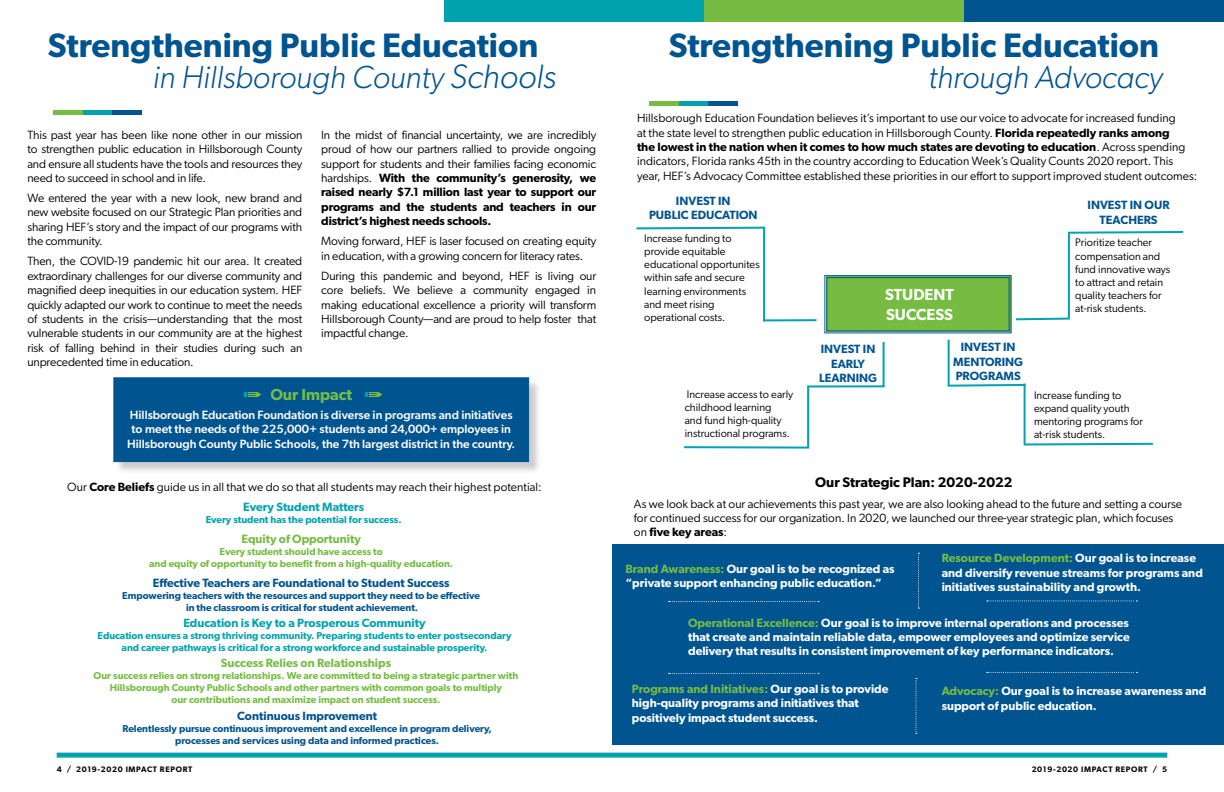
<style>
.page{position:relative;width:1224px;height:792px;background:#fff}
.page>*{position:absolute;margin:0;border:0;box-sizing:border-box;transform-origin:0 0}
.t1{font:600 34px "Gibson";color:#005490}
.t2{font:italic 300 32px "Gibson";color:#005490}
.t3{font:600 16px/19.2px "Gibson";color:#fff}
.t4{font:600 16px "Gibson";color:#76bc43}
.t5{font:600 14px "Gibson";color:#000}
.t6{font:12px/14.4px "Gibson";color:#000;text-align:justify}
.t7{font:600 12px/14.4px "Gibson";color:#fff}
.t8{font:500 12px/14.4px "Gibson";color:#fff;text-align:center}
.t9{font:600 12px/14.4px "Gibson";color:#005490;text-align:center}
.t10{font:600 12px "Gibson";color:#00a3af}
.t11{font:600 12px "Gibson";color:#76bc43}
.t12{font:11px/13.2px "Gibson";color:#000}
.t13{font:600 10px/12px "Gibson";color:#76bc43;text-align:center}
.t14{font:600 10px/12px "Gibson";color:#005490;text-align:center}
.t15{font:600 10px/12px "Gibson";color:#00a3af;text-align:center}
.t16{font:600 8px "Gibson";letter-spacing:.08em;color:#000}
.s1{font-size:34px}
.s2{font-weight:600}
.s3{color:#76bc43}
</style>
<div class="page">
<div style="left:57px;top:753px;width:1110px;height:5px;background:#00a2ae"></div>
<div style="left:612px;top:544px;width:612px;height:201px;background:#005490"></div>
<div style="left:650px;top:101px;width:29px;height:5px;background:#76bc43"></div>
<div style="left:679px;top:101px;width:29px;height:5px;background:#00a2ae"></div>
<div style="left:708px;top:101px;width:30px;height:5px;background:#005490"></div>
<svg style="left:636px;top:226px;width:130px;height:4px"></svg>
<hr style="left:763px;top:227px;width:2px;height:94px;background:#00a3af">
<hr style="left:763px;top:319px;width:54px;height:2px;background:#00a3af">
<svg style="left:824px;top:275px;width:246px;height:59px"></svg>
<hr style="left:1068px;top:232px;width:2px;height:87px;background:#00a3af">
<svg style="left:1067px;top:231px;width:117px;height:4px"></svg>
<svg style="left:947px;top:383px;width:79px;height:5px"></svg>
<hr style="left:948px;top:340px;width:2px;height:45px;background:#00a3af">
<hr style="left:1024px;top:384px;width:2px;height:61px;background:#00a3af">
<svg style="left:1023px;top:442px;width:130px;height:4px"></svg>
<hr style="left:807px;top:387px;width:2px;height:60px;background:#00a3af">
<svg style="left:684px;top:445px;width:126px;height:4px"></svg>
<hr style="left:807px;top:385px;width:78px;height:2px;background:#00a3af">
<hr style="left:883px;top:342px;width:2px;height:45px;background:#00a3af">
<svg style="left:668px;top:601px;width:151px;height:1px"></svg>
<svg style="left:987px;top:600px;width:150px;height:1px"></svg>
<svg style="left:987px;top:672px;width:150px;height:1px"></svg>
<svg style="left:668px;top:673px;width:151px;height:1px"></svg>
<svg style="left:915px;top:678px;width:2px;height:56px"></svg>
<svg style="left:918px;top:553px;width:1px;height:56px"></svg>
<hr style="left:54px;top:111px;width:29px;height:4px;background:#76bc43">
<hr style="left:83px;top:111px;width:29px;height:4px;background:#00a2ae">
<hr style="left:112px;top:111px;width:30px;height:4px;background:#005490">
<div style="left:115px;top:379px;width:426px;height:96px;background:#000;opacity:.2"></div>
<div style="left:113px;top:377px;width:416px;height:85px;background:#005490;border:1px solid #005490"></div>
<svg style="left:244px;top:392px;width:18px;height:5px"></svg>
<svg style="left:365px;top:392px;width:17px;height:5px"></svg>
<div style="left:445px;top:0;width:259px;height:22px;background:#00a2ae"></div>
<div style="left:704px;top:0;width:260px;height:22px;background:#76bc43"></div>
<div style="left:964px;top:0;width:260px;height:22px;background:#005490"></div>
<h1 class="t1" style="left:48px;top:25px;width:492px">Strengthening Public Education</h1>
<h2 class="t2" style="left:153px;top:58px;width:405px">in Hillsborough County <span class="s1">Schools</span></h2>
<p class="t6" style="left:27px;top:127px;width:276px">This past year has been like none other in our mission to strengthen public education in Hillsborough County and ensure all students have the tools and resources they need to succeed in school and in life.</p>
<p class="t6" style="left:27px;top:191px;width:276px">We entered the year with a new look, new brand and new website focused on our Strategic Plan priorities and sharing HEF’s story and the impact of our programs with the community.</p>
<p class="t6" style="left:27px;top:254px;width:276px">Then, the COVID-19 pandemic hit our area. It created extraordinary challenges for our diverse community and magnified deep inequities in our education system. HEF quickly adapted our work to continue to meet the needs of students in the crisis—understanding that the most vulnerable students in our community are at the highest risk of falling behind in their studies during such an unprecedented time in education.</p>
<p class="t6" style="left:321px;top:127px;width:276px">In the midst of financial uncertainty, we are incredibly proud of how our partners rallied to provide ongoing support for students and their families facing economic hardships. <span class="s2">With the community’s generosity, we raised nearly $7.1 million last year to support our programs and the students and teachers in our district’s highest needs schools.</span></p>
<p class="t6" style="left:321px;top:234px;width:276px">Moving forward, HEF is laser focused on creating equity in education, with a growing concern for literacy rates.</p>
<p class="t6" style="left:321px;top:268px;width:276px">During this pandemic and beyond, HEF is living our core beliefs. We believe a community engaged in making educational excellence a priority will transform Hillsborough County—and are proud to help foster that impactful change.</p>
<h3 class="t4" style="left:270px;top:385px;width:83px">Our Impact</h3>
<p class="t8" style="left:127px;top:407px;width:390px">Hillsborough Education Foundation is diverse in programs and initiatives to meet the needs of the 225,000+ students and 24,000+ employees in<br>Hillsborough County Public Schools, the 7th largest district in the country.</p>
<p class="t6" style="left:67px;top:479px;width:476px">Our <span class="s2">Core Beliefs</span> guide us in all that we do so that all students may reach their highest potential:</p>
<p class="t10" style="left:243px;top:500px;width:122px">Every Student Matters</p>
<p class="t15" style="left:206px;top:514px;width:197px">Every student has the potential for success.</p>
<p class="t11" style="left:241px;top:531px;width:121px">Equity of Opportunity</p>
<p class="t13" style="left:149px;top:545px;width:305px">Every student should have access to<br>and equity of opportunity to benefit from a high-quality education.</p>
<p class="t9" style="left:153px;top:575px;width:298px">Effective Teachers are Foundational to Student Success</p>
<p class="t14" style="left:122px;top:589px;width:359px">Empowering teachers with the resources and support they need to be effective in the classroom is critical for student achievement.</p>
<p class="t10" style="left:183px;top:616px;width:244px">Education is Key to a Prosperous Community</p>
<p class="t15" style="left:98px;top:630px;width:415px">Education ensures a strong thriving community. Preparing students to enter postsecondary and career pathways is critical for a strong workforce and sustainable prosperity.</p>
<p class="t11" style="left:221px;top:656px;width:172px">Success Relies on Relationships</p>
<p class="t13" style="left:94px;top:670px;width:426px">Our success relies on strong relationships. We are committed to being a strategic partner with<br>Hillsborough County Public Schools and other partners with common goals to multiply<br>our contributions and maximize impact on student success.</p>
<p class="t9" style="left:237px;top:708px;width:141px">Continuous Improvement</p>
<p class="t14" style="left:122px;top:722px;width:371px">Relentlessly pursue continuous improvement and excellence in program delivery, processes and services using data and informed practices.</p>
<p class="t16" style="left:57px;top:764px;width:137px">4 / 2019-2020 IMPACT REPORT</p>
<h1 class="t1" style="left:669px;top:25px;width:492px">Strengthening Public Education</h1>
<h2 class="t2" style="left:928px;top:58px;width:235px">through Advocacy</h2>
<p class="t6" style="left:637px;top:111px;width:562px;text-align:left">Hillsborough Education Foundation believes it’s important to use our voice to advocate for increased funding<br>at the state level to strengthen public education in Hillsborough County. <span class="s2">Florida repeatedly ranks among<br>the lowest in the nation when it comes to how much states are devoting to education</span>. Across spending indicators, Florida ranks 45th in the country according to Education Week’s Quality Counts 2020 report. This year, HEF’s Advocacy Committee established these priorities in our effort to support improved student outcomes:</p>
<p class="t9" style="left:649px;top:193px;width:110px">INVEST IN<br>PUBLIC EDUCATION</p>
<p class="t12" style="left:644px;top:231px;width:117px">Increase funding to provide equitable educational opportunites within safe and secure learning environments and meet rising operational costs.</p>
<p class="t12" style="left:685px;top:387px;width:110px">Increase access to early childhood learning<br>and fund high-quality instructional programs.</p>
<h3 class="t3" style="left:885px;top:285px;width:70px">STUDENT<br>SUCCESS</h3>
<p class="t9" style="left:819px;top:342px;width:60px">INVEST IN<br>EARLY<br>LEARNING</p>
<p class="t9" style="left:953px;top:340px;width:71px">INVEST IN<br>MENTORING<br>PROGRAMS</p>
<p class="t9" style="left:1088px;top:198px;width:84px">INVEST IN OUR<br>TEACHERS</p>
<p class="t12" style="left:1075px;top:236px;width:96px">Prioritize teacher compensation and fund innovative ways to attract and retain quality teachers for at-risk students.</p>
<p class="t12" style="left:1034px;top:388px;width:110px">Increase funding to expand quality youth mentoring programs for at-risk students.</p>
<p class="t5" style="left:815px;top:473px;width:199px">Our Strategic Plan: 2020-2022</p>
<p class="t6" style="left:634px;top:496px;width:550px;text-align:left">As we look back at our achievements this past year, we are also looking ahead to the future and setting a course for continued success for our organization. In 2020, we launched our three-year strategic plan, which focuses on <span class="s2">five key areas</span>:</p>
<p class="t7" style="left:625px;top:561px;width:271px"><span class="s3">Brand Awareness:</span> Our goal is to be recognized as “private support enhancing public education.”</p>
<p class="t7" style="left:942px;top:551px;width:263px"><span class="s3">Resource Development:</span> Our goal is to increase and diversify revenue streams for programs and initiatives sustainability and growth.</p>
<p class="t7" style="left:688px;top:615px;width:443px;text-align:justify"><span class="s3">Operational Excellence:</span> Our goal is to improve internal operations and processes that create and maintain reliable data, empower employees and optimize service delivery that results in consistent improvement of key performance indicators.</p>
<p class="t7" style="left:632px;top:681px;width:258px"><span class="s3">Programs and Initiatives:</span> Our goal is to provide high-quality programs and initiatives that positively impact student success.</p>
<p class="t7" style="left:942px;top:684px;width:266px"><span class="s3">Advocacy:</span> Our goal is to increase awareness and support of public education.</p>
<p class="t16" style="left:1032px;top:764px;width:137px">2019-2020 IMPACT REPORT / 5</p>
</div>
